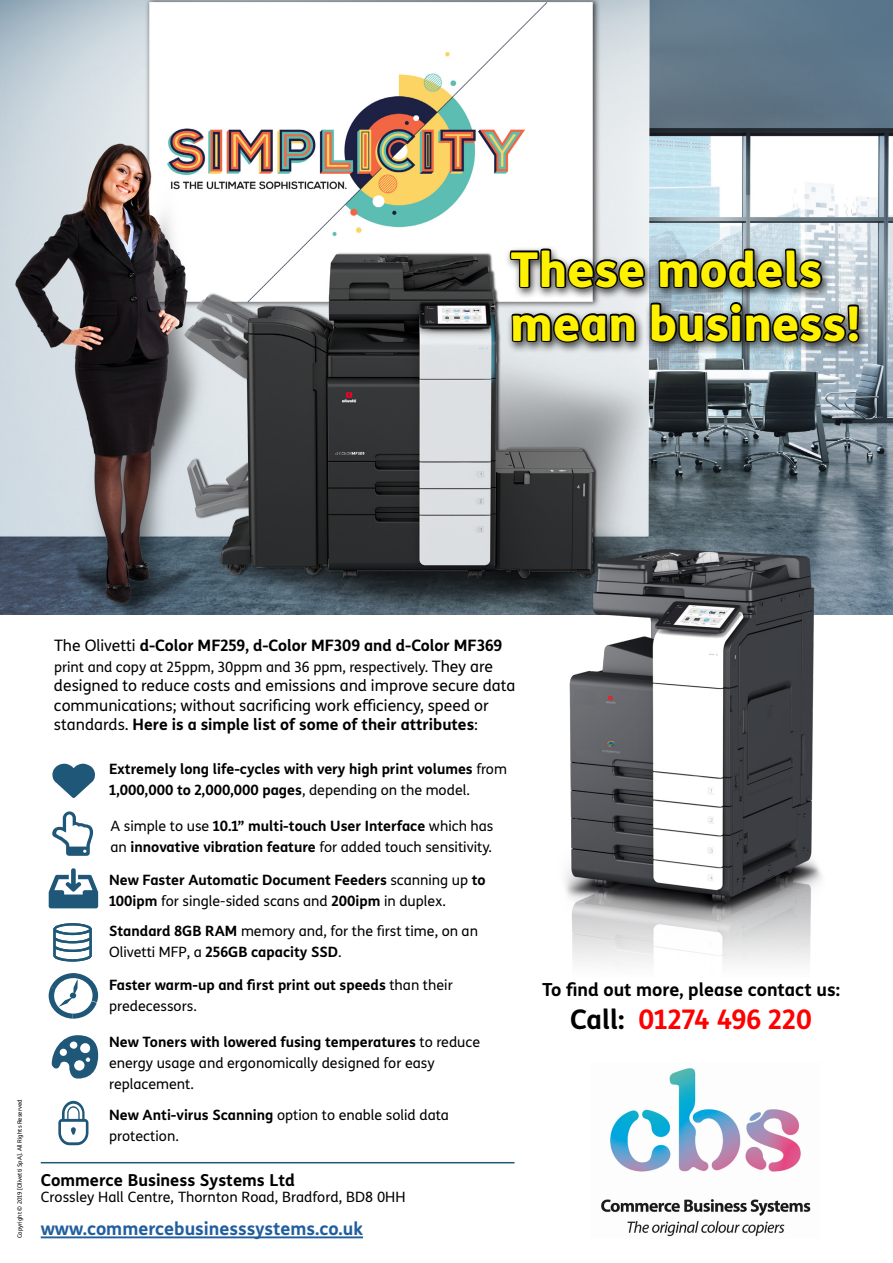
<style>
.page{position:relative;width:893px;height:1263px;background:#fff}
.page>*{position:absolute;margin:0;border:0;box-sizing:border-box;transform-origin:0 0}
.t1{font:800 48px/54px "TIM Sans";color:#fff200}
.t2{font:700 27px "TIM Sans";color:#f00}
.t3{font:700 18px "TIM Sans";color:#215e9e}
.t4{font:700 18px "TIM Sans";color:#000}
.t5{font:700 16.5px "TIM Sans";color:#000}
.t6{font:15.75px/19.5px "TIM Sans";color:#000}
.t7{font:700 15.75px "TIM Sans";color:#000}
.t8{font:700 14.25px/21px "TIM Sans";color:#000}
.t9{font:14.25px/21px "TIM Sans";color:#000}
.t10{font:6px "TIM Sans";color:#000}
.s1{font-weight:400}
.s2{font-size:15.75px}
.s3{font-weight:700}
.s4{color:#000}
</style>
<div class="page">
<img style="left:0;top:0;width:893px;height:614px">
<div style="left:505px;top:245px;width:364px;height:109px;background:#000;opacity:.75"></div>
<svg style="left:508px;top:130px;width:353px;height:376px"></svg>
<img style="left:514px;top:532px;width:325px;height:433px">
<svg style="left:52px;top:764px;width:43px;height:34px"></svg>
<svg style="left:49px;top:868px;width:49px;height:40px"></svg>
<svg style="left:52px;top:1035px;width:46px;height:43px"></svg>
<svg style="left:52px;top:811px;width:41px;height:45px"></svg>
<svg style="left:49px;top:973px;width:49px;height:45px"></svg>
<svg style="left:53px;top:923px;width:39px;height:38px"></svg>
<svg style="left:58px;top:1101px;width:30px;height:44px"></svg>
<hr style="left:41px;top:1236px;width:322px;height:2px;background:#215e9e">
<hr style="left:41px;top:1162px;width:473px;height:1px;background:#1f5779">
<img style="left:601px;top:1068px;width:210px;height:169px">
<h1 class="t1" style="left:510px;top:240px;width:352px">These models mean business!</h1>
<p class="t10" style="left:16px;top:1238px;width:140px;rotate:-90deg">Copyright © 2019 [Olivetti SpA]. All Rights Reserved</p>
<p class="t7" style="left:54px;top:633px;width:450px"><span class="s1">The Olivetti</span> d-Color MF259, d-Color MF309 and d-Color MF369</p>
<p class="t9" style="left:54px;top:656px;width:441px">print and copy at 25ppm, 30ppm and 36 ppm, respectively. <span class="s2">They are</span></p>
<p class="t6" style="left:54px;top:676px;width:463px">designed to reduce costs and emissions and improve secure data communications; without sacrificing work efficiency, speed or standards. <span class="s3">Here is a simple list of some of their attributes</span>:</p>
<p class="t8" style="left:109px;top:758px;width:399px">Extremely long life-cycles with very high print volumes <span class="s1">from<br></span>1,000,000 to 2,000,000 pages<span class="s1">, depending on the model.</span></p>
<p class="t8" style="left:111px;top:815px;width:384px"><span class="s1">A simple to use</span> 10.1” multi-touch User Interface <span class="s1">which has an</span> innovative vibration feature <span class="s1">for added touch sensitivity.</span></p>
<p class="t8" style="left:109px;top:869px;width:378px">New Faster Automatic Document Feeders <span class="s1">scanning up</span> to<br>100ipm <span class="s1">for single-sided scans and</span> 200ipm <span class="s1">in duplex.</span></p>
<p class="t9" style="left:109px;top:920px;width:370px"><span class="s3">Standard 8GB RAM</span> memory and, for the first time, on an<br>Olivetti MFP, a <span class="s3">256GB capacity SSD</span>.</p>
<p class="t8" style="left:109px;top:973px;width:345px">Faster warm-up and first print out speeds <span class="s1">than their predecessors.</span></p>
<p class="t9" style="left:109px;top:1031px;width:373px"><span class="s3">New Toners with lowered fusing temperatures</span> to reduce energy usage and ergonomically designed for easy replacement.</p>
<p class="t9" style="left:109px;top:1104px;width:341px"><span class="s3">New Anti-virus Scanning</span> option to enable solid data protection.</p>
<p class="t5" style="left:41px;top:1167px;width:256px">Commerce Business Systems Ltd</p>
<p class="t9" style="left:41px;top:1186px;width:366px">Crossley Hall Centre, Thornton Road, Bradford, BD8 0HH</p>
<p class="t3" style="left:41px;top:1215px;width:324px">www.commercebusinesssystems.co.uk</p>
<p class="t4" style="left:542px;top:975px;width:299px">To find out more, please contact us:</p>
<h2 class="t2" style="left:570px;top:998px;width:243px"><span class="s4">Call:</span> 01274 496 220</h2>
</div>
